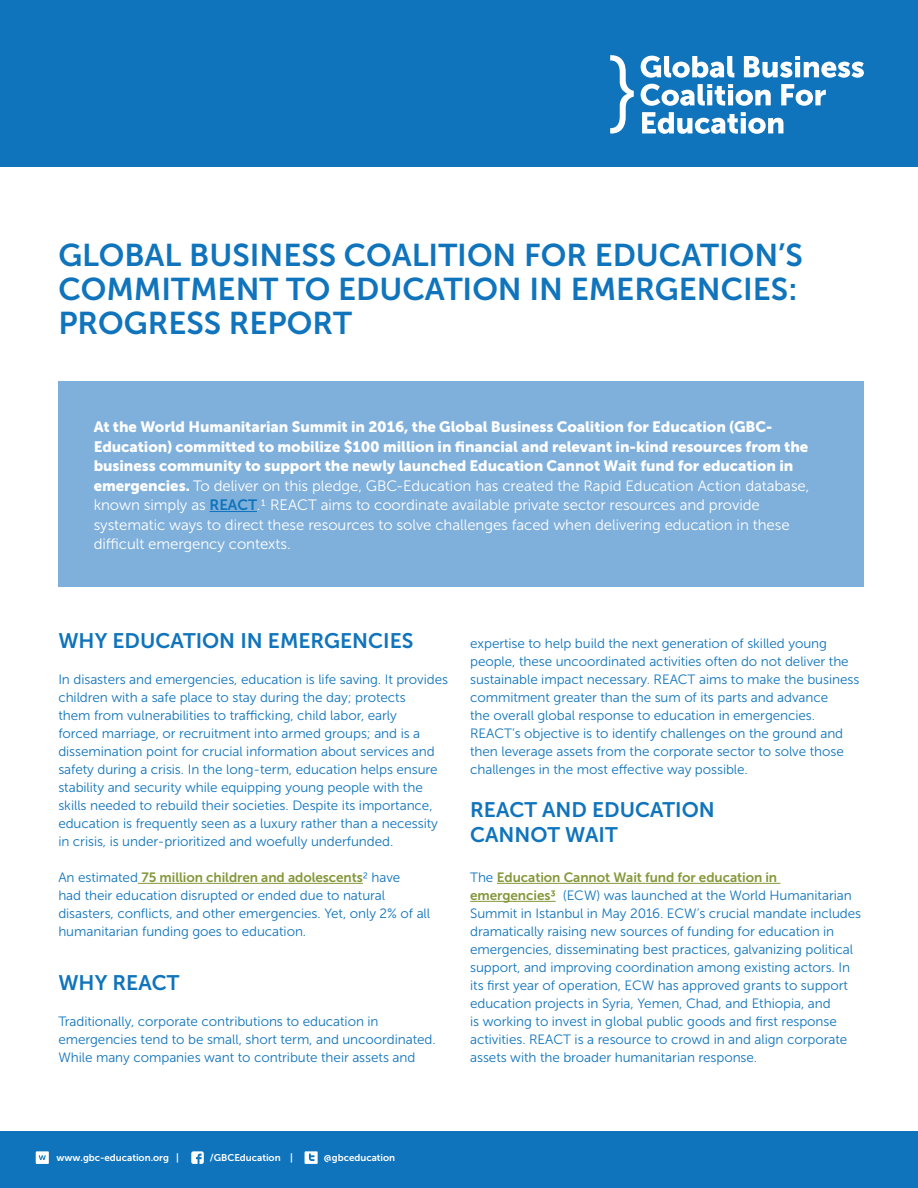
<style>
.page{position:relative;width:918px;height:1188px;background:#fff}
.page>*{position:absolute;margin:0;border:0;box-sizing:border-box;transform-origin:0 0}
.t1{font:31.35px/34px "Museo Sans 700";color:#1074bc}
.t2{font:21px/25.2px "Museo Sans 700";color:#1074bc}
.t3{font:15px/19.5px "Museo Sans 300";letter-spacing:-.005em;color:#fff}
.t4{font:15px/19.5px "Museo Sans 900";letter-spacing:-.005em;color:#fff}
.t5{font:13.5px/18px "Museo Sans 300";letter-spacing:-.005em;color:#1074bc}
.t6{font:13.5px "Museo Sans 700";letter-spacing:-.005em;color:#84983a}
.t7{font:9.75px "Museo Sans 700";color:#fff}
.s1{font-family:"Museo Sans 900"}
.s2{font-family:"Museo Sans 700";color:#1074bc}
.s3{font-family:"Museo Sans 300";color:#1074bc}
.s4{font-family:"Museo Sans 700";color:#84983a}
</style>
<div class="page">
<div style="left:58px;top:381px;width:806px;height:205px;background:#7fb0db"></div>
<div style="left:0;top:0;width:918px;height:166px;background:#1074bc"></div>
<svg style="left:641px;top:56px;width:93px;height:22px"></svg>
<svg style="left:744px;top:56px;width:120px;height:22px"></svg>
<svg style="left:641px;top:84px;width:130px;height:22px"></svg>
<svg style="left:781px;top:84px;width:45px;height:22px"></svg>
<svg style="left:642px;top:112px;width:141px;height:22px"></svg>
<svg style="left:610px;top:55px;width:24px;height:79px"></svg>
<hr style="left:138px;top:883px;width:225px;height:1px;background:#84983a">
<hr style="left:497px;top:883px;width:283px;height:1px;background:#84983a">
<hr style="left:470px;top:901px;width:86px;height:1px;background:#84983a">
<div style="left:0;top:1132px;width:918px;height:56px;background:#1074bc"></div>
<svg style="left:191px;top:1151px;width:13px;height:13px"></svg>
<svg style="left:305px;top:1151px;width:13px;height:13px"></svg>
<svg style="left:36px;top:1151px;width:13px;height:13px"></svg>
<hr style="left:210px;top:511px;width:47px;height:1px;background:#1074bc">
<h1 class="t1" style="left:58px;top:238px;width:746px">GLOBAL BUSINESS COALITION FOR EDUCATION’S<br>COMMITMENT TO EDUCATION IN EMERGENCIES:<br>PROGRESS REPORT</h1>
<p class="t4" style="left:94px;top:417px;width:716px">At the World Humanitarian Summit in 2016, the Global Business Coalition for Education (GBC-<br>Education) committed to mobilize $100 million in financial and relevant in-kind resources from the business community to support the newly launched Education Cannot Wait fund for education in</p>
<p class="t3" style="left:94px;top:476px;width:717px"><span class="s1">emergencies.</span> To deliver on this pledge, GBC-Education has created the Rapid Education Action database, known simply as <span class="s2">REACT</span>.1 REACT aims to coordinate available private sector resources and provide systematic ways to direct these resources to solve challenges faced when delivering education in these difficult emergency contexts.</p>
<h2 class="t2" style="left:58px;top:628px;width:357px">WHY EDUCATION IN EMERGENCIES</h2>
<p class="t5" style="left:58px;top:670px;width:391px">In disasters and emergencies, education is life saving. It provides children with a safe place to stay during the day; protects<br>them from vulnerabilities to trafficking, child labor, early<br>forced marriage, or recruitment into armed groups; and is a dissemination point for crucial information about services and safety during a crisis. In the long-term, education helps ensure stability and security while equipping young people with the skills needed to rebuild their societies. Despite its importance, education is frequently seen as a luxury rather than a necessity in crisis, is under-prioritized and woefully underfunded.</p>
<p class="t6" style="left:58px;top:870px;width:343px"><span class="s3">An estimated</span> 75 million children and adolescents<span class="s3">2 have</span></p>
<p class="t5" style="left:58px;top:886px;width:373px">had their education disrupted or ended due to natural disasters, conflicts, and other emergencies. Yet, only 2% of all humanitarian funding goes to education.</p>
<h2 class="t2" style="left:58px;top:970px;width:122px">WHY REACT</h2>
<p class="t5" style="left:58px;top:1012px;width:379px">Traditionally, corporate contributions to education in emergencies tend to be small, short term, and uncoordinated.<br>While many companies want to contribute their assets and</p>
<p class="t5" style="left:470px;top:634px;width:391px">expertise to help build the next generation of skilled young people, these uncoordinated activities often do not deliver the sustainable impact necessary. REACT aims to make the business commitment greater than the sum of its parts and advance<br>the overall global response to education in emergencies.<br>REACT’s objective is to identify challenges on the ground and then leverage assets from the corporate sector to solve those challenges in the most effective way possible.</p>
<h2 class="t2" style="left:470px;top:797px;width:246px">REACT AND EDUCATION<br>CANNOT WAIT</h2>
<p class="t6" style="left:470px;top:870px;width:309px"><span class="s3">The</span> Education Cannot Wait fund for education in</p>
<p class="t5" style="left:470px;top:886px;width:393px"><span class="s4">emergencies3</span> (ECW) was launched at the World Humanitarian Summit in Istanbul in May 2016. ECW’s crucial mandate includes dramatically raising new sources of funding for education in emergencies, disseminating best practices, galvanizing political support, and improving coordination among existing actors. In its first year of operation, ECW has approved grants to support education projects in Syria, Yemen, Chad, and Ethiopia, and<br>is working to invest in global public goods and first response activities. REACT is a resource to crowd in and align corporate assets with the broader humanitarian response.</p>
<p class="t7" style="left:57px;top:1152px;width:124px">www.gbc-education.org |</p>
<p class="t7" style="left:210px;top:1152px;width:85px">/GBCEducation |</p>
<p class="t7" style="left:324px;top:1152px;width:73px">@gbceducation</p>
</div>
